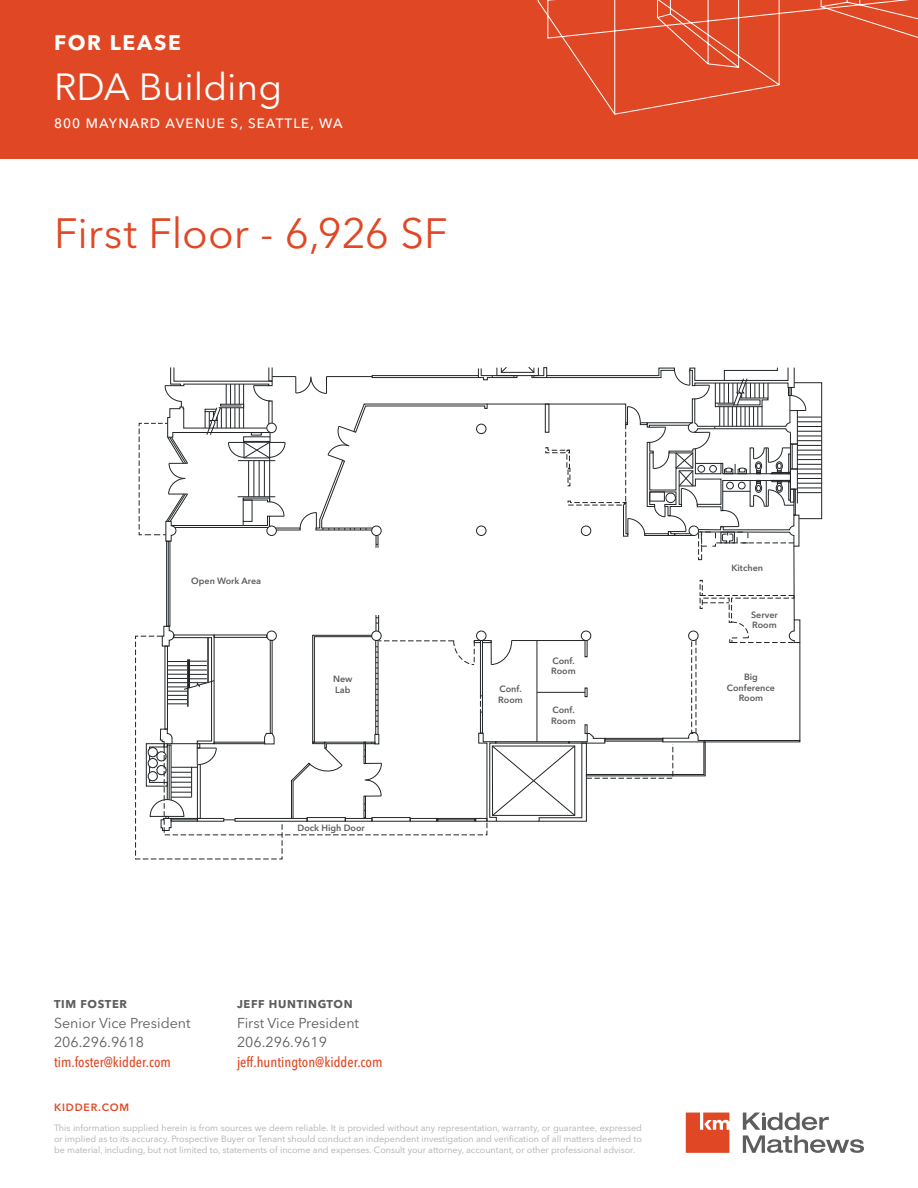
<style>
.page{position:relative;width:918px;height:1188px;background:#fff}
.page>*{position:absolute;margin:0;border:0;box-sizing:border-box;transform-origin:0 0}
.Callout_Text_-_Orang{font:42px "Avenir Next LT Pro";color:#e04825}
.Property_Name_-_Whit{font:37.5px "Avenir Next LT Pro";color:#fff}
.For_Lease___Sale__Af{font:700 21px "Avenir Next LT Pro";letter-spacing:.08em;color:#fff}
.Contact_Info_-_Ash{font:14.25px "Avenir Next LT Pro";color:#5e5d5d}
.Contact_Info_-_Ash-2{font:500 condensed 14.25px "Avenir Next LT Pro";color:#e04825}
.Property_Address_-_W{font:500 13.5px "Avenir Next LT Pro";letter-spacing:.08em;color:#fff}
.Contact_Info_-_Ash-3{font:700 11.25px "Avenir Next LT Pro";letter-spacing:.06em;color:#5e5d5d}
.t1{font:600 10.5px "Avenir Next LT Pro";letter-spacing:.08em;color:#e04825}
.t2{font:9px/10.8px "Avenir Next LT Pro";color:#afabac;text-align:justify}
.Misc_Floor_Plan_Item{font:600 9px/10.5px "Avenir Next LT Pro";color:#5e5d5d}
</style>
<div class="page">
<div style="left:0;top:0;width:918px;height:159px;background:#e04825"></div>
<svg style="left:537px;top:0;width:381px;height:115px"></svg>
<svg style="left:743px;top:1113px;width:121px;height:40px"></svg>
<svg style="left:686px;top:1113px;width:43px;height:40px;background:#e35d3e"></svg>
<div style="left:166px;top:541px;width:4px;height:85px;border:1px solid #222628"></div>
<hr style="left:168px;top:541px;width:1px;height:85px;background:#222628">
<div style="left:698px;top:532px;width:4px;height:28px;border:1px dashed #222628"></div>
<hr style="left:794px;top:546px;width:1px;height:74px;background:#222628">
<svg style="left:135px;top:580px;width:665px;height:279px"></svg>
<svg style="left:139px;top:367px;width:683px;height:181px"></svg>
<p class="For_Lease___Sale__Af" style="left:54px;top:30px;width:128px">FOR LEASE</p>
<p class="Property_Name_-_Whit" style="left:54px;top:64px;width:230px">RDA Building</p>
<p class="Property_Address_-_W" style="left:54px;top:115px;width:290px">800 MAYNARD AVENUE S, SEATTLE, WA</p>
<p class="Callout_Text_-_Orang" style="left:54px;top:208px;width:395px">First Floor - 6,926 SF</p>
<p class="Misc_Floor_Plan_Item" style="left:191px;top:576px;width:71px">Open Work Area</p>
<p class="Misc_Floor_Plan_Item" style="left:333px;top:674px;width:21px">New<br>Lab</p>
<p class="Misc_Floor_Plan_Item" style="left:298px;top:822px;width:69px">Dock High Door</p>
<p class="Contact_Info_-_Ash-3" style="left:54px;top:997px;width:75px">TIM FOSTER</p>
<p class="Contact_Info_-_Ash" style="left:54px;top:1014px;width:138px">Senior Vice President</p>
<p class="Contact_Info_-_Ash" style="left:54px;top:1034px;width:92px">206.296.9618</p>
<p class="Contact_Info_-_Ash-2" style="left:54px;top:1053px;width:118px">tim.foster@kidder.com</p>
<p class="t1" style="left:54px;top:1101px;width:77px">KIDDER.COM</p>
<p class="Contact_Info_-_Ash-3" style="left:237px;top:997px;width:117px">JEFF HUNTINGTON</p>
<p class="Contact_Info_-_Ash" style="left:237px;top:1014px;width:124px">First Vice President</p>
<p class="Contact_Info_-_Ash" style="left:237px;top:1034px;width:92px">206.296.9619</p>
<p class="Contact_Info_-_Ash-2" style="left:237px;top:1053px;width:147px">jeff.huntington@kidder.com</p>
<p class="Misc_Floor_Plan_Item" style="left:498px;top:684px;width:26px">Conf.<br>Room</p>
<p class="Misc_Floor_Plan_Item" style="left:551px;top:655px;width:26px">Conf.<br>Room</p>
<p class="Misc_Floor_Plan_Item" style="left:551px;top:705px;width:26px">Conf.<br>Room</p>
<p class="t2" style="left:54px;top:1123px;width:589px">This information supplied herein is from sources we deem reliable. It is provided without any representation, warranty, or guarantee, expressed or implied as to its accuracy. Prospective Buyer or Tenant should conduct an independent investigation and verification of all matters deemed to be material, including, but not limited to, statements of income and expenses. Consult your attorney, accountant, or other professional advisor.</p>
<p class="Misc_Floor_Plan_Item" style="left:731px;top:562px;width:33px">Kitchen</p>
<p class="Misc_Floor_Plan_Item" style="left:751px;top:609px;width:28px">Server<br>Room</p>
<p class="Misc_Floor_Plan_Item" style="left:727px;top:672px;width:50px;text-align:center">Big<br>Conference<br>Room</p>
</div>
